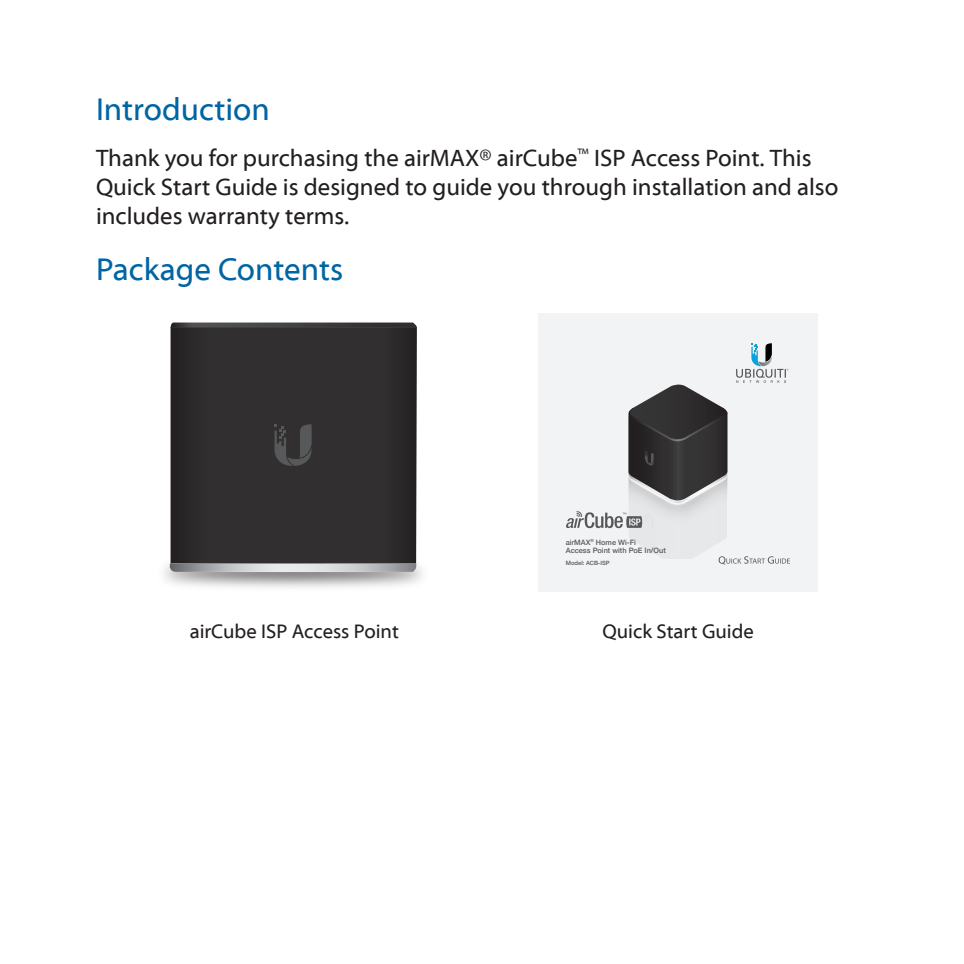
<style>
.page{position:relative;width:964px;height:964px;background:#fff}
.page>*{position:absolute;margin:0;border:0;box-sizing:border-box;transform-origin:0 0}
.Heading_1{font:32px "Myriad Web Pro";color:#0065a4}
.Body{font:24px/28.8px "Myriad Web Pro";color:#231f20}
.Contents_Text{font:20px "Myriad Web Pro";color:#231f20}
.t1{font:500 7.2px/8.8px "Helvetica Neue";color:#57585a}
.t2{font:500 5.6px "Helvetica Neue";color:#57585a}
.s1{font-size:6px}
</style>
<div class="page">
<svg style="left:171px;top:322px;width:246px;height:5px"></svg>
<div style="left:171px;top:327px;width:246px;height:237px;background:#312f30"></div>
<svg style="left:170px;top:562px;width:247px;height:10px"></svg>
<svg style="left:274px;top:424px;width:38px;height:42px"></svg>
<div style="left:538px;top:313px;width:280px;height:278px;background:#f2f3f4"></div>
<svg style="left:566px;top:343px;width:224px;height:221px"></svg>
<p class="Heading_1" style="left:96px;top:92px;width:175px">Introduction</p>
<p class="Body" style="left:96px;top:145px;width:744px">Thank you for purchasing the airMAX® airCube<sup>™</sup> ISP Access Point. This<br>Quick Start Guide is designed to guide you through installation and also includes warranty terms.</p>
<p class="Heading_1" style="left:96px;top:252px;width:249px">Package Contents</p>
<p class="t1" style="left:566px;top:537px;width:101px">airMAX<sup>®</sup> Home Wi-Fi<br>Access Point with PoE In/Out</p>
<p class="t2" style="left:566px;top:558px;width:45px"><span class="s1">Model:</span> ACB-ISP</p>
<p class="Contents_Text" style="left:190px;top:621px;width:211px">airCube ISP Access Point</p>
<p class="Contents_Text" style="left:602px;top:621px;width:153px">Quick Start Guide</p>
</div>
